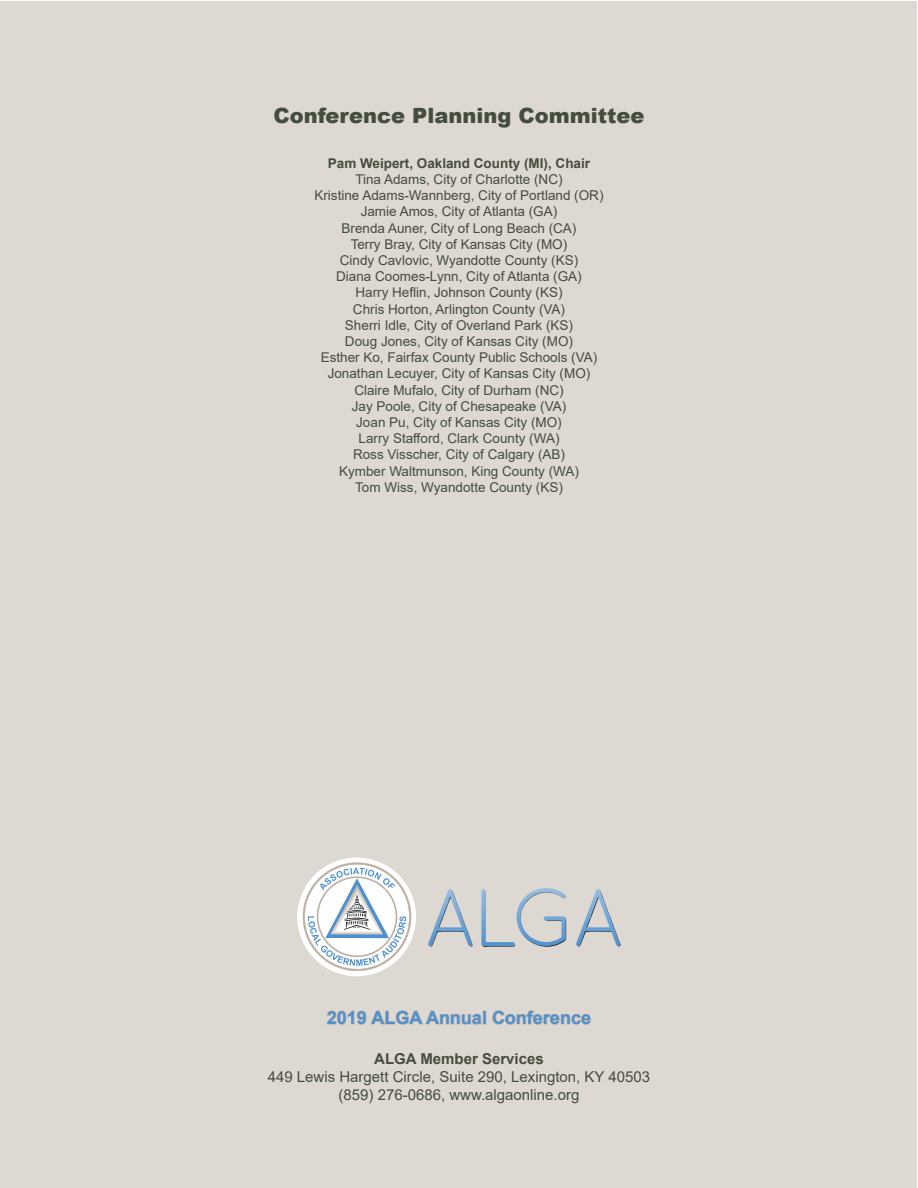
<style>
.page{position:relative;width:918px;height:1188px;background:#fff}
.page>*{position:absolute;margin:0;border:0;box-sizing:border-box;transform-origin:0 0}
.t1{font:900 21px "Arial";color:#444d3e}
.t2{font:700 18px "Arial";color:#5091cd}
.t3{font:15px/18px "Arial";color:#444d3e;text-align:center}
.t4{font:700 15px "Arial";color:#444d3e}
.t5{font:13.5px/16.2px "Arial";color:#444d3e;text-align:center}
.t6{font:700 13.5px "Arial";color:#444d3e}
</style>
<div class="page">
<div style="left:1px;top:1px;width:916px;height:1186px;background:#ddd8d1"></div>
<svg style="left:327px;top:1010px;width:159px;height:15px"></svg>
<svg style="left:492px;top:1010px;width:99px;height:15px"></svg>
<div style="left:297px;top:858px;width:119px;height:118px;background:#fff;border-radius:50%"></div>
<img style="left:483px;top:896px;width:84px;height:51px">
<svg style="left:303px;top:862px;width:108px;height:109px"></svg>
<svg style="left:428px;top:889px;width:44px;height:57px"></svg>
<svg style="left:481px;top:888px;width:85px;height:58px"></svg>
<svg style="left:576px;top:889px;width:44px;height:57px"></svg>
<h1 class="t1" style="left:273px;top:100px;width:373px">Conference Planning Committee</h1>
<p class="t6" style="left:328px;top:153px;width:264px">Pam Weipert, Oakland County (MI), Chair</p>
<p class="t5" style="left:314px;top:171px;width:291px">Tina Adams, City of Charlotte (NC)<br>Kristine Adams-Wannberg, City of Portland (OR)<br>Jamie Amos, City of Atlanta (GA)<br>Brenda Auner, City of Long Beach (CA)<br>Terry Bray, City of Kansas City (MO)<br>Cindy Cavlovic, Wyandotte County (KS)<br>Diana Coomes-Lynn, City of Atlanta (GA)<br>Harry Heflin, Johnson County (KS)<br>Chris Horton, Arlington County (VA)<br>Sherri Idle, City of Overland Park (KS)<br>Doug Jones, City of Kansas City (MO)<br>Esther Ko, Fairfax County Public Schools (VA)<br>Jonathan Lecuyer, City of Kansas City (MO)<br>Claire Mufalo, City of Durham (NC)<br>Jay Poole, City of Chesapeake (VA)<br>Joan Pu, City of Kansas City (MO)<br>Larry Stafford, Clark County (WA)<br>Ross Visscher, City of Calgary (AB)<br>Kymber Waltmunson, King County (WA)<br>Tom Wiss, Wyandotte County (KS)</p>
<h2 class="t2" style="left:327px;top:1005px;width:266px">2019 ALGA Annual Conference</h2>
<p class="t4" style="left:374px;top:1048px;width:171px">ALGA Member Services</p>
<p class="t3" style="left:268px;top:1067px;width:384px">449 Lewis Hargett Circle, Suite 290, Lexington, KY 40503 (859) 276-0686, www.algaonline.org</p>
</div>
